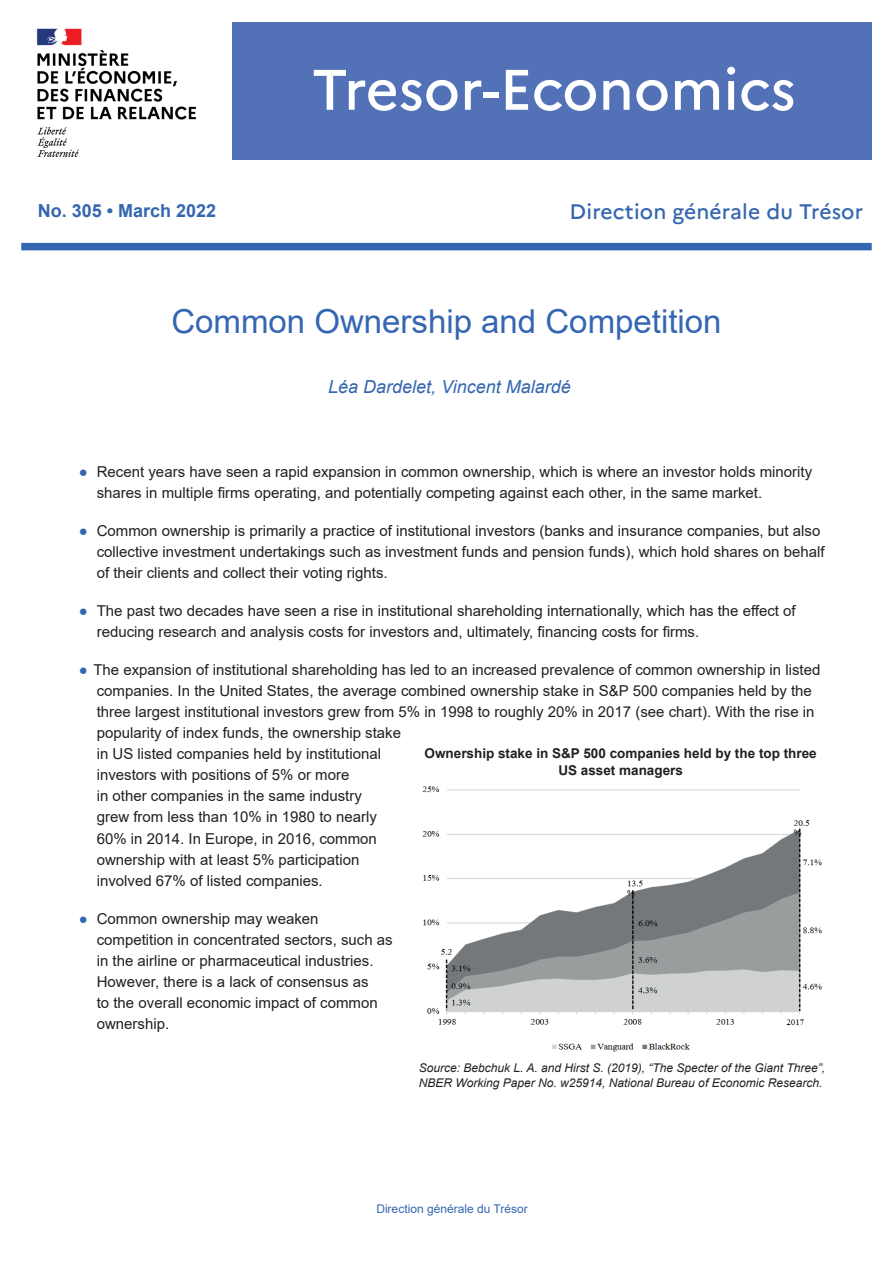
<style>
.page{position:relative;width:893px;height:1263px;background:#fff}
.page>*{position:absolute;margin:0;border:0;box-sizing:border-box;transform-origin:0 0}
.t1{font:500 57px "Marianne";letter-spacing:-.005em;color:#fff}
.t2{font:33px "Arial";color:#3566b1}
.t3{font:500 21px "Marianne";letter-spacing:.01em;color:#3566b1}
.t4{font:italic 18px "Arial";color:#3566b1}
.t5{font:700 18px "Arial";color:#3566b1}
.t6{font:15px/21px "Arial";color:#231f20}
.t7{font:700 13.5px/16.5px "Arial";color:#231f20;text-align:center}
.t8{font:italic 12px/15px "Arial";color:#231f20}
.t9{font:12px "Arial";color:#3566b1}
.s1{color:#3566b1}
</style>
<div class="page">
<div style="left:232px;top:22px;width:640px;height:137px;background:#5371b7"></div>
<img style="left:37px;top:28px;width:159px;height:129px">
<div style="left:21px;top:243px;width:851px;height:7px;background:#3566b1"></div>
<img style="left:422px;top:786px;width:400px;height:266px">
<h1 class="t1" style="left:312px;top:55px;width:485px">Tresor-Economics</h1>
<p class="t5" style="left:38px;top:197px;width:180px">No. 305 • March 2022</p>
<h3 class="t3" style="left:570px;top:199px;width:295px">Direction générale du Trésor</h3>
<h2 class="t2" style="left:171px;top:299px;width:552px">Common Ownership and Competition</h2>
<p class="t4" style="left:328px;top:375px;width:244px">Léa Dardelet, Vincent Malardé</p>
<p class="t6" style="left:97px;top:461px;width:717px;text-indent:-18px"><span class="s1">●</span> Recent years have seen a rapid expansion in common ownership, which is where an investor holds minority shares in multiple firms operating, and potentially competing against each other, in the same market.</p>
<p class="t6" style="left:97px;top:521px;width:729px;text-indent:-18px"><span class="s1">●</span> Common ownership is primarily a practice of institutional investors (banks and insurance companies, but also collective investment undertakings such as investment funds and pension funds), which hold shares on behalf of their clients and collect their voting rights.</p>
<p class="t6" style="left:97px;top:601px;width:700px;text-indent:-18px"><span class="s1">●</span> The past two decades have seen a rise in institutional shareholding internationally, which has the effect of reducing research and analysis costs for investors and, ultimately, financing costs for firms.</p>
<p class="t6" style="left:97px;top:660px;width:725px;text-indent:-18px"><span class="s1">●</span> The expansion of institutional shareholding has led to an increased prevalence of common ownership in listed companies. In the United States, the average combined ownership stake in S&amp;P 500 companies held by the three largest institutional investors grew from 5% in 1998 to roughly 20% in 2017 (see chart). With the rise in popularity of index funds, the ownership stake<br>in US listed companies held by institutional<br>investors with positions of 5% or more<br>in other companies in the same industry<br>grew from less than 10% in 1980 to nearly<br>60% in 2014. In Europe, in 2016, common<br>ownership with at least 5% participation<br>involved 67% of listed companies.</p>
<p class="t6" style="left:97px;top:908px;width:297px;text-indent:-18px"><span class="s1">●</span> Common ownership may weaken competition in concentrated sectors, such as in the airline or pharmaceutical industries.<br>However, there is a lack of consensus as<br>to the overall economic impact of common ownership.</p>
<p class="t7" style="left:425px;top:745px;width:394px">Ownership stake in S&amp;P 500 companies held by the top three<br>US asset managers</p>
<p class="t8" style="left:419px;top:1060px;width:408px">Source: Bebchuk L. A. and Hirst S. (2019), “The Specter of the Giant Three”,<br>NBER Working Paper No. w25914, National Bureau of Economic Research.</p>
<p class="t9" style="left:376px;top:1201px;width:153px">Direction générale du Trésor</p>
</div>
